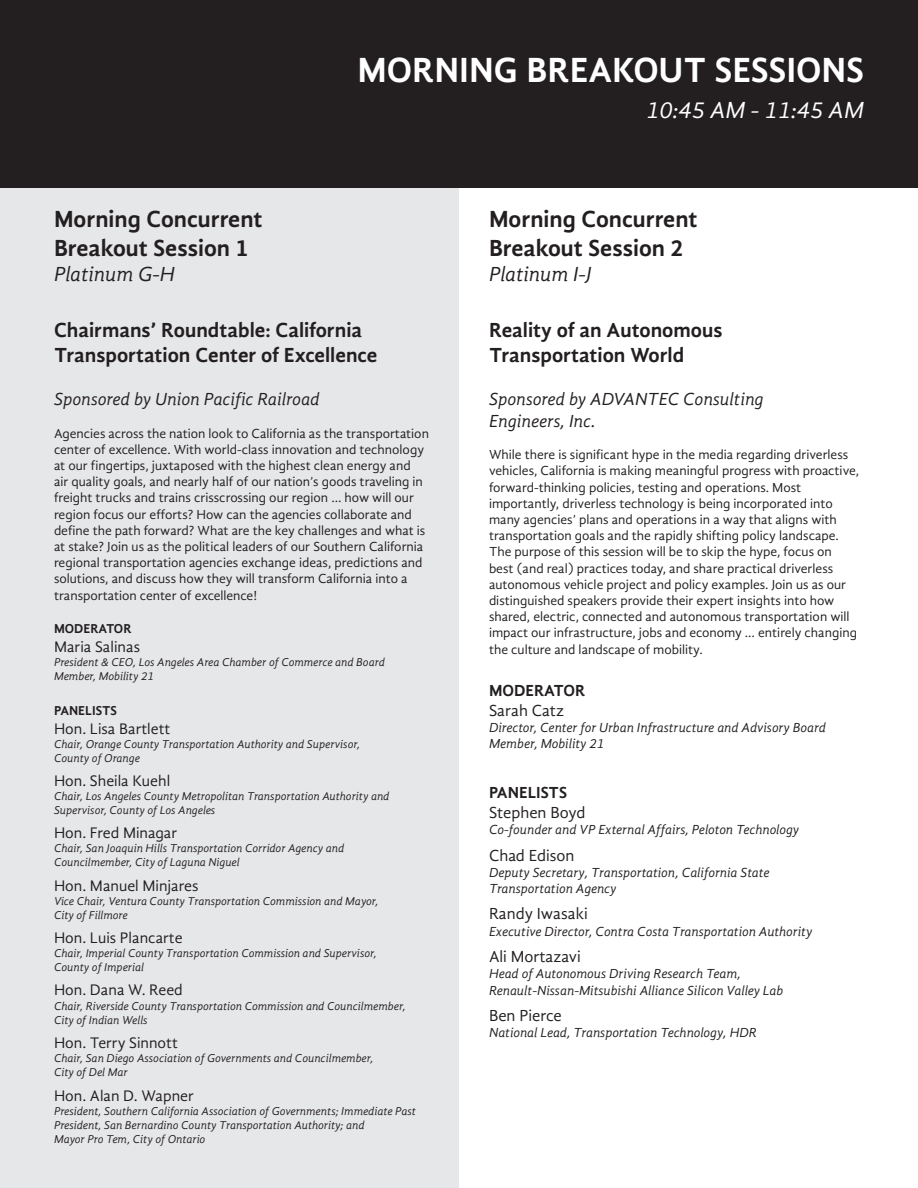
<style>
.page{position:relative;width:918px;height:1188px;background:#fff}
.page>*{position:absolute;margin:0;border:0;box-sizing:border-box;transform-origin:0 0}
.black_bar_titles{font:700 36px "Gandhi Sans";color:#fff}
.t1{font:700 24px/28.8px "Gandhi Sans";color:#231f20}
.black_bar_titles-2{font:italic 24px "Gandhi Sans";color:#fff}
.title_of_panel{font:700 21px/25.2px "Gandhi Sans";color:#231f20}
.room{font:italic 21px "Gandhi Sans";color:#231f20}
.sponsored_by{font:italic 18px/21.6px "Gandhi Sans";color:#231f20}
.copy{font:16.5px "Gandhi Sans";color:#231f20}
.moderator_panelists{font:700 16.5px "Gandhi Sans";color:#231f20}
.copy-2{font:15.75px "Gandhi Sans";color:#231f20}
.panel_description{font:13.5px/16.2px "Gandhi Sans";color:#231f20}
.titles{font:italic 13.5px/16.2px "Gandhi Sans";color:#231f20}
.moderator_panelists-2{font:700 13.35px "Gandhi Sans";color:#231f20}
.titles-2{font:italic 11.7px/14.1px "Gandhi Sans";color:#231f20}
.copy-3{font:italic 11.7px/14.1px "Gandhi Sans";color:#231f20}
</style>
<div class="page">
<div style="left:0;top:0;width:459px;height:1188px;background:#e6e7e9"></div>
<div style="left:0;top:0;width:918px;height:187px;background:#231f20"></div>
<p class="black_bar_titles" style="left:357px;top:49px;width:508px">MORNING BREAKOUT SESSIONS</p>
<p class="black_bar_titles-2" style="left:646px;top:97px;width:219px">10:45 AM - 11:45 AM</p>
<p class="t1" style="left:54px;top:205px;width:210px">Morning Concurrent<br>Breakout Session 1</p>
<p class="room" style="left:54px;top:262px;width:122px">Platinum G-H</p>
<p class="title_of_panel" style="left:54px;top:317px;width:325px">Chairmans’ Roundtable: California<br>Transportation Center of Excellence</p>
<p class="sponsored_by" style="left:54px;top:388px;width:267px">Sponsored by Union Pacific Railroad</p>
<p class="panel_description" style="left:54px;top:425px;width:377px">Agencies across the nation look to California as the transportation center of excellence. With world-class innovation and technology at our fingertips, juxtaposed with the highest clean energy and<br>air quality goals, and nearly half of our nation’s goods traveling in freight trucks and trains crisscrossing our region … how will our region focus our efforts? How can the agencies collaborate and define the path forward? What are the key challenges and what is at stake? Join us as the political leaders of our Southern California regional transportation agencies exchange ideas, predictions and solutions, and discuss how they will transform California into a transportation center of excellence!</p>
<p class="moderator_panelists-2" style="left:54px;top:621px;width:79px">MODERATOR</p>
<p class="copy-2" style="left:54px;top:638px;width:88px">Maria Salinas</p>
<p class="copy-3" style="left:54px;top:655px;width:332px">President &amp; CEO, Los Angeles Area Chamber of Commerce and Board<br>Member, Mobility 21</p>
<p class="moderator_panelists-2" style="left:54px;top:702px;width:64px">PANELISTS</p>
<p class="copy-2" style="left:54px;top:719px;width:118px">Hon. Lisa Bartlett</p>
<p class="titles-2" style="left:54px;top:737px;width:307px">Chair, Orange County Transportation Authority and Supervisor,<br>County of Orange</p>
<p class="copy-2" style="left:54px;top:772px;width:118px">Hon. Sheila Kuehl</p>
<p class="titles-2" style="left:54px;top:789px;width:337px">Chair, Los Angeles County Metropolitan Transportation Authority and<br>Supervisor, County of Los Angeles</p>
<p class="copy-2" style="left:54px;top:824px;width:125px">Hon. Fred Minagar</p>
<p class="titles-2" style="left:54px;top:841px;width:292px">Chair, San Joaquin Hills Transportation Corridor Agency and<br>Councilmember, City of Laguna Niguel</p>
<p class="copy-2" style="left:54px;top:876px;width:146px">Hon. Manuel Minjares</p>
<p class="titles-2" style="left:54px;top:894px;width:326px">Vice Chair, Ventura County Transportation Commission and Mayor,<br>City of Fillmore</p>
<p class="copy-2" style="left:54px;top:929px;width:130px">Hon. Luis Plancarte</p>
<p class="titles-2" style="left:54px;top:946px;width:324px">Chair, Imperial County Transportation Commission and Supervisor,<br>County of Imperial</p>
<p class="copy-2" style="left:54px;top:981px;width:130px">Hon. Dana W. Reed</p>
<p class="titles-2" style="left:54px;top:999px;width:353px">Chair, Riverside County Transportation Commission and Councilmember,<br>City of Indian Wells</p>
<p class="copy-2" style="left:54px;top:1034px;width:126px">Hon. Terry Sinnott</p>
<p class="titles-2" style="left:54px;top:1051px;width:321px">Chair, San Diego Association of Governments and Councilmember,<br>City of Del Mar</p>
<p class="copy-2" style="left:54px;top:1086px;width:141px">Hon. Alan D. Wapner</p>
<p class="titles-2" style="left:54px;top:1104px;width:363px">President, Southern California Association of Governments; Immediate Past<br>President, San Bernardino County Transportation Authority; and<br>Mayor Pro Tem, City of Ontario</p>
<p class="t1" style="left:489px;top:205px;width:210px">Morning Concurrent<br>Breakout Session 2</p>
<p class="room" style="left:489px;top:262px;width:104px">Platinum I-J</p>
<p class="title_of_panel" style="left:489px;top:317px;width:235px">Reality of an Autonomous<br>Transportation World</p>
<p class="sponsored_by" style="left:489px;top:388px;width:276px">Sponsored by ADVANTEC Consulting<br>Engineers, Inc.</p>
<p class="panel_description" style="left:489px;top:447px;width:372px">While there is significant hype in the media regarding driverless vehicles, California is making meaningful progress with proactive, forward-thinking policies, testing and operations. Most importantly, driverless technology is being incorporated into many agencies’ plans and operations in a way that aligns with transportation goals and the rapidly shifting policy landscape.<br>The purpose of this session will be to skip the hype, focus on best (and real) practices today, and share practical driverless autonomous vehicle project and policy examples. Join us as our distinguished speakers provide their expert insights into how shared, electric, connected and autonomous transportation will impact our infrastructure, jobs and economy … entirely changing the culture and landscape of mobility.</p>
<p class="moderator_panelists" style="left:489px;top:681px;width:98px">MODERATOR</p>
<p class="copy" style="left:489px;top:701px;width:77px">Sarah Catz</p>
<p class="titles" style="left:489px;top:720px;width:338px">Director, Center for Urban Infrastructure and Advisory Board<br>Member, Mobility 21</p>
<p class="moderator_panelists" style="left:489px;top:783px;width:80px">PANELISTS</p>
<p class="copy" style="left:489px;top:803px;width:98px">Stephen Boyd</p>
<p class="titles" style="left:489px;top:821px;width:312px">Co-founder and VP External Affairs, Peloton Technology</p>
<p class="copy" style="left:489px;top:846px;width:87px">Chad Edison</p>
<p class="titles" style="left:489px;top:864px;width:282px">Deputy Secretary, Transportation, California State<br>Transportation Agency</p>
<p class="copy" style="left:489px;top:905px;width:100px">Randy Iwasaki</p>
<p class="titles" style="left:489px;top:923px;width:325px">Executive Director, Contra Costa Transportation Authority</p>
<p class="copy" style="left:489px;top:947px;width:93px">Ali Mortazavi</p>
<p class="titles" style="left:489px;top:966px;width:296px">Head of Autonomous Driving Research Team,<br>Renault-Nissan-Mitsubishi Alliance Silicon Valley Lab</p>
<p class="copy" style="left:489px;top:1006px;width:74px">Ben Pierce</p>
<p class="titles" style="left:489px;top:1025px;width:269px">National Lead, Transportation Technology, HDR</p>
</div>
